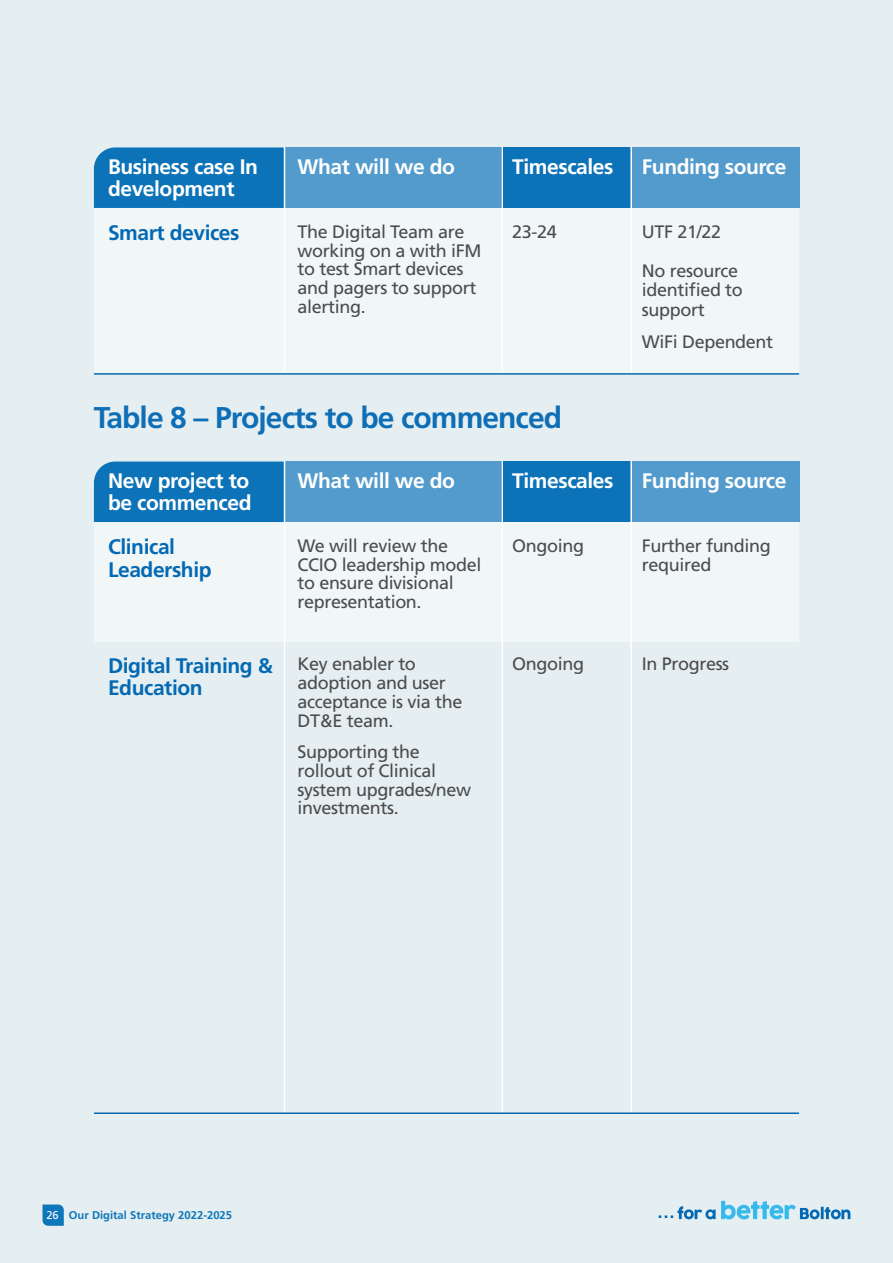
<style>
.page{position:relative;width:893px;height:1263px;background:#e5eef0}
.page>*{position:absolute;margin:0;border:0;box-sizing:border-box;transform-origin:0 0}
.t1{font:700 30px "Frutiger";letter-spacing:-.03em;color:#0f6fb6}
.t2{font:700 21px/22.5px "Frutiger";letter-spacing:-.02em;color:#fff}
.t3{font:700 21px/22.5px "Frutiger";letter-spacing:-.02em;color:#0369b3}
.t4{font:18px/18.8px "Frutiger";letter-spacing:-.02em;color:#4b4c4d}
.t5{font:700 11.25px "Frutiger";color:#0e76ba}
.t6{font:11.25px "Frutiger";color:#fff}
</style>
<div class="page">
<svg style="left:659px;top:1201px;width:191px;height:18px"></svg>
<svg style="left:43px;top:1204px;width:21px;height:22px"></svg>
<div style="left:94px;top:208px;width:704px;height:167px;background:#f1f6f7"></div>
<div style="left:94px;top:522px;width:704px;height:119px;background:#f1f6f7"></div>
<div style="left:94px;top:147px;width:190px;height:61px;background:#0d73b8"></div>
<div style="left:94px;top:461px;width:190px;height:61px;background:#0d73b8"></div>
<div style="left:285px;top:147px;width:216px;height:61px;background:#539bcc"></div>
<div style="left:285px;top:461px;width:216px;height:61px;background:#539bcc"></div>
<div style="left:632px;top:147px;width:167px;height:61px;background:#539bcc"></div>
<div style="left:632px;top:461px;width:167px;height:61px;background:#539bcc"></div>
<div style="left:501px;top:147px;width:131px;height:61px;background:#0d73b8"></div>
<div style="left:501px;top:461px;width:131px;height:61px;background:#0d73b8"></div>
<hr style="left:284px;top:147px;width:1px;height:228px;background:#fff">
<hr style="left:284px;top:461px;width:1px;height:651px;background:#fff">
<hr style="left:501px;top:147px;width:2px;height:228px;background:#fff">
<hr style="left:501px;top:461px;width:2px;height:651px;background:#fff">
<hr style="left:630px;top:147px;width:2px;height:228px;background:#fff">
<hr style="left:630px;top:461px;width:2px;height:651px;background:#fff">
<hr style="left:94px;top:373px;width:705px;height:2px;background:#0369b2">
<hr style="left:94px;top:1112px;width:705px;height:2px;background:#0369b2">
<p class="t2" style="left:108px;top:155px;width:152px">Business case In development</p>
<p class="t2" style="left:298px;top:155px;width:159px">What will we do</p>
<p class="t2" style="left:512px;top:155px;width:103px">Timescales</p>
<p class="t2" style="left:642px;top:155px;width:146px">Funding source</p>
<p class="t3" style="left:108px;top:221px;width:133px">Smart devices</p>
<p class="t4" style="left:298px;top:222px;width:185px">The Digital Team are working on a with iFM to test Smart devices and pagers to support alerting.</p>
<p class="t4" style="left:512px;top:222px;width:46px">23-24</p>
<p class="t4" style="left:642px;top:212px;width:98px;line-height:39px">UTF 21/22<br>No resource</p>
<p class="t4" style="left:642px;top:280px;width:103px;line-height:19.5px">identified to support</p>
<p class="t4" style="left:642px;top:332px;width:133px">WiFi Dependent</p>
<p class="t1" style="left:94px;top:400px;width:470px">Table 8 – Projects to be commenced</p>
<p class="t2" style="left:108px;top:469px;width:145px">New project to be commenced</p>
<p class="t2" style="left:298px;top:469px;width:159px">What will we do</p>
<p class="t2" style="left:512px;top:469px;width:103px">Timescales</p>
<p class="t2" style="left:642px;top:469px;width:146px">Funding source</p>
<p class="t3" style="left:108px;top:536px;width:105px">Clinical<br>Leadership</p>
<p class="t4" style="left:298px;top:536px;width:185px">We will review the<br>CCIO leadership model to ensure divisional representation.</p>
<p class="t4" style="left:512px;top:536px;width:73px">Ongoing</p>
<p class="t4" style="left:642px;top:536px;width:130px;line-height:19.5px">Further funding required</p>
<p class="t3" style="left:108px;top:654px;width:166px">Digital Training &amp;<br>Education</p>
<p class="t4" style="left:298px;top:655px;width:166px">Key enabler to adoption and user acceptance is via the<br>DT&amp;E team.</p>
<p class="t4" style="left:298px;top:742px;width:175px">Supporting the rollout of Clinical system upgrades/new investments.</p>
<p class="t4" style="left:512px;top:655px;width:73px">Ongoing</p>
<p class="t4" style="left:642px;top:655px;width:89px">In Progress</p>
<p class="t6" style="left:46px;top:1208px;width:14px">26</p>
<p class="t5" style="left:69px;top:1209px;width:165px">Our Digital Strategy 2022-2025</p>
</div>
